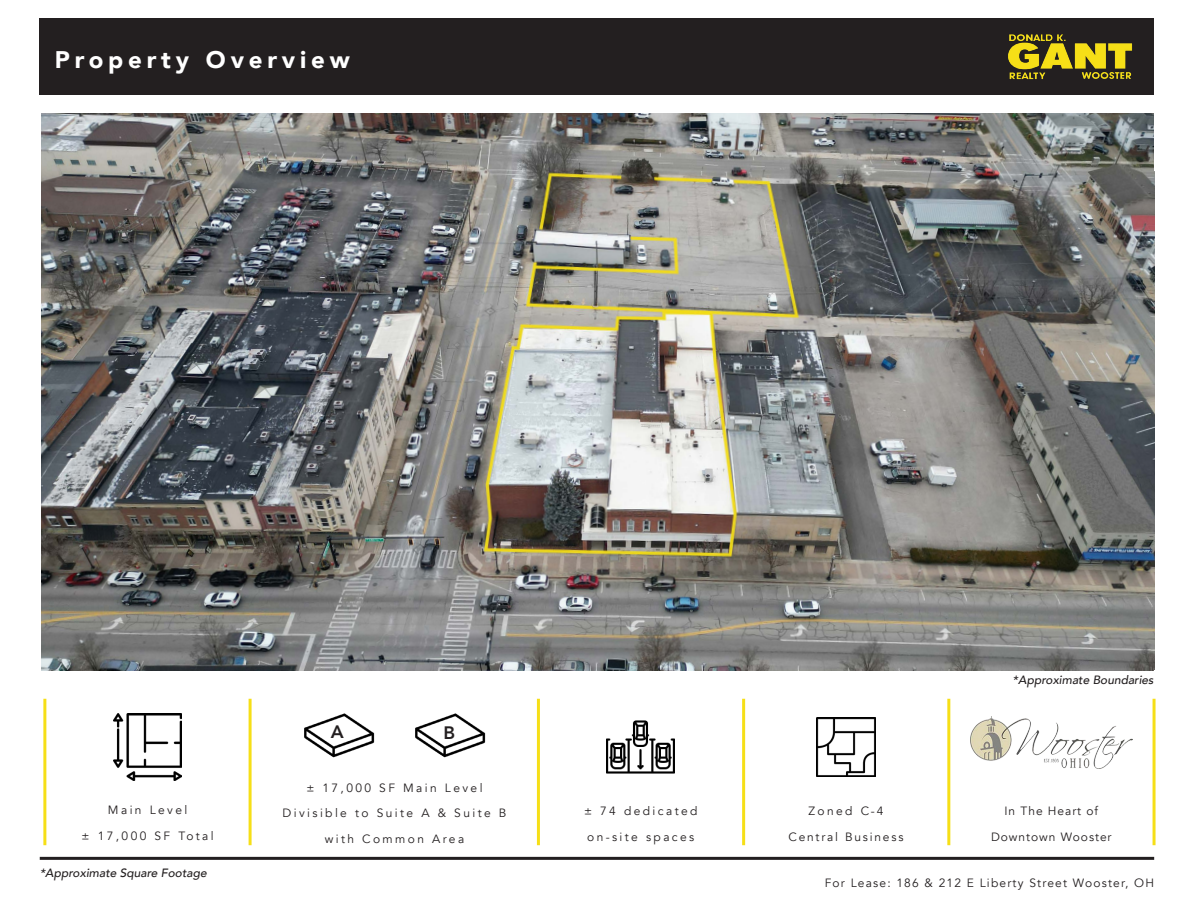
<style>
.page{position:relative;width:1188px;height:918px;background:#fff}
.page>*{position:absolute;margin:0;border:0;box-sizing:border-box;transform-origin:0 0}
.t1{font:900 24px "Avenir";letter-spacing:.2em;color:#fff}
.t2{font:800 18px "Avenir";color:#231f20}
.t3{font:12px "Avenir";letter-spacing:.2em;color:#231f20}
.t4{font:italic 500 12px "Avenir";color:#231f20}
.t5{font:12px "Avenir";letter-spacing:.1em;color:#231f20}
.t6{font:12px "Avenir";letter-spacing:.08em;color:#231f20}
.t7{font:12px "Avenir";letter-spacing:.15em;color:#231f20}
</style>
<div class="page">
<hr style="left:40px;top:857px;width:1114px;height:3px;background:#231f20">
<img style="left:41px;top:113px;width:1113px;height:558px">
<hr style="left:43px;top:699px;width:3px;height:146px;background:#f6df17">
<hr style="left:249px;top:699px;width:3px;height:146px;background:#f6df17">
<hr style="left:537px;top:699px;width:3px;height:146px;background:#f6df17">
<hr style="left:742px;top:699px;width:3px;height:146px;background:#f6df17">
<hr style="left:947px;top:699px;width:3px;height:146px;background:#f6df17">
<hr style="left:1153px;top:699px;width:3px;height:146px;background:#f6df17">
<div style="left:40px;top:18px;width:1114px;height:76px;background:#231f20"></div>
<img style="left:1008px;top:34px;width:124px;height:46px">
<img style="left:114px;top:713px;width:68px;height:68px">
<img style="left:816px;top:717px;width:59px;height:59px">
<img style="left:607px;top:720px;width:68px;height:54px">
<img style="left:971px;top:716px;width:161px;height:52px">
<img style="left:304px;top:713px;width:71px;height:34px">
<svg style="left:318px;top:747px;width:45px;height:11px"></svg>
<img style="left:415px;top:713px;width:71px;height:34px">
<svg style="left:429px;top:747px;width:45px;height:11px"></svg>
<p class="t1" style="left:55px;top:40px;width:296px">Property Overview</p>
<p class="t3" style="left:108px;top:803px;width:81px">Main Level</p>
<p class="t3" style="left:82px;top:828px;width:134px">± 17,000 SF Total</p>
<p class="t4" style="left:40px;top:866px;width:168px">*Approximate Square Footage</p>
<p class="t2" style="left:331px;top:718px;width:14px">A</p>
<p class="t2" style="left:443px;top:718px;width:13px">B</p>
<p class="t3" style="left:306px;top:780px;width:178px">± 17,000 SF Main Level</p>
<p class="t3" style="left:282px;top:806px;width:226px">Divisible to Suite A &amp; Suite B</p>
<p class="t3" style="left:325px;top:831px;width:141px">with Common Area</p>
<p class="t3" style="left:584px;top:804px;width:115px">± 74 dedicated</p>
<p class="t3" style="left:587px;top:829px;width:109px">on-site spaces</p>
<p class="t3" style="left:808px;top:804px;width:76px">Zoned C-4</p>
<p class="t7" style="left:788px;top:829px;width:116px">Central Business</p>
<p class="t4" style="left:1013px;top:673px;width:142px">*Approximate Boundaries</p>
<p class="t6" style="left:1004px;top:804px;width:95px">In The Heart of</p>
<p class="t6" style="left:991px;top:829px;width:122px">Downtown Wooster</p>
<p class="t5" style="left:825px;top:876px;width:331px">For Lease: 186 &amp; 212 E Liberty Street Wooster, OH</p>
</div>
